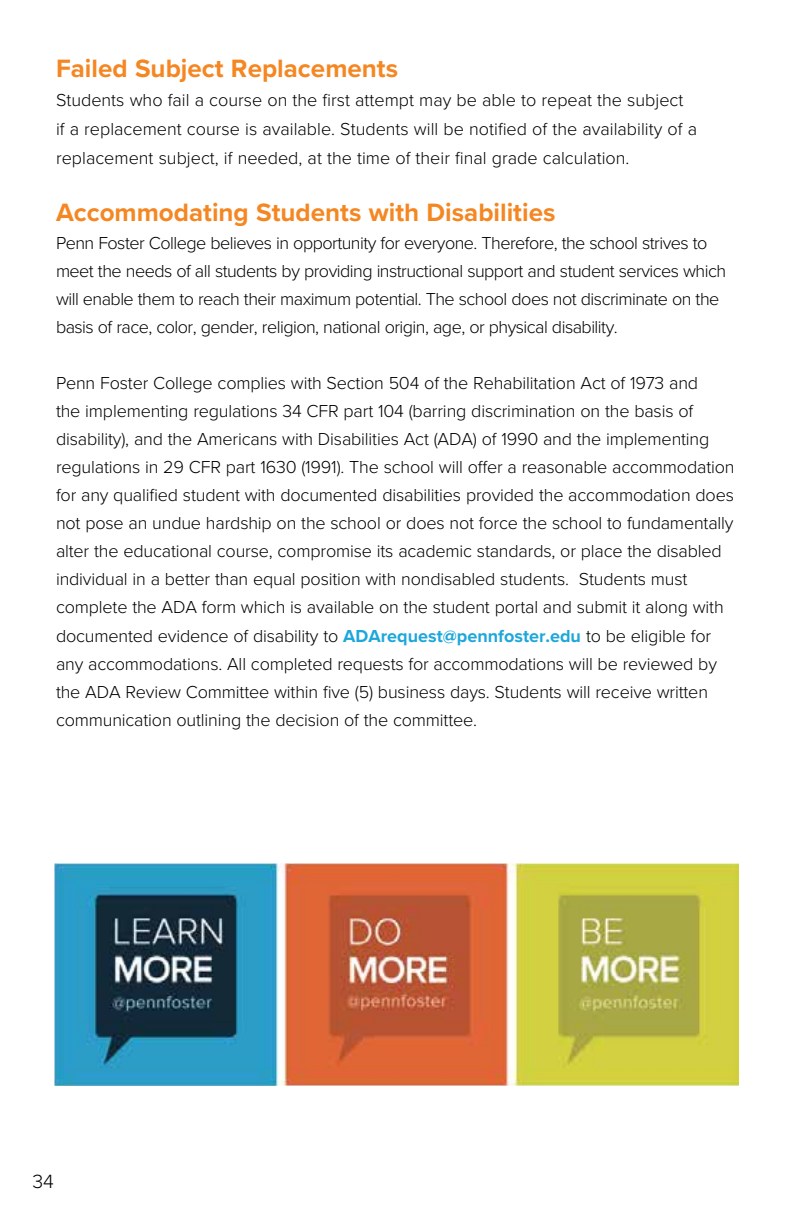
<style>
.page{position:relative;width:792px;height:1224px;background:#fff}
.page>*{position:absolute;margin:0;border:0;box-sizing:border-box;transform-origin:0 0}
.t1{font:700 26px "Proxima Nova";color:#f58723}
.t2{font:300 19.8px "Proxima Nova";color:#000}
.t3{font:300 18px/28px "Proxima Nova";letter-spacing:-.01em;color:#000}
.t4{font:300 18px/28px "Proxima Nova";letter-spacing:-.03em;color:#000}
.s1{font-weight:700;color:#1da7da}
</style>
<div class="page">
<img style="left:55px;top:863px;width:684px;height:222px">
<h1 class="t1" style="left:56px;top:48px;width:344px">Failed Subject Replacements</h1>
<p class="t3" style="left:56px;top:84px;width:643px;line-height:29px">Students who fail a course on the first attempt may be able to repeat the subject<br>if a replacement course is available. Students will be notified of the availability of a replacement subject, if needed, at the time of their final grade calculation.</p>
<h1 class="t1" style="left:56px;top:193px;width:501px">Accommodating Students with Disabilities</h1>
<p class="t4" style="left:56px;top:228px;width:672px">Penn Foster College believes in opportunity for everyone. Therefore, the school strives to meet the needs of all students by providing instructional support and student services which will enable them to reach their maximum potential. The school does not discriminate on the basis of race, color, gender, religion, national origin, age, or physical disability.</p>
<p class="t3" style="left:56px;top:368px;width:680px">Penn Foster College complies with Section 504 of the Rehabilitation Act of 1973 and<br>the implementing regulations 34 CFR part 104 (barring discrimination on the basis of disability), and the Americans with Disabilities Act (ADA) of 1990 and the implementing regulations in 29 CFR part 1630 (1991). The school will offer a reasonable accommodation for any qualified student with documented disabilities provided the accommodation does not pose an undue hardship on the school or does not force the school to fundamentally alter the educational course, compromise its academic standards, or place the disabled individual in a better than equal position with nondisabled students. Students must complete the ADA form which is available on the student portal and submit it along with documented evidence of disability to <span class="s1">ADArequest@pennfoster.edu</span> to be eligible for any accommodations. All completed requests for accommodations will be reviewed by the ADA Review Committee within five (5) business days. Students will receive written communication outlining the decision of the committee.</p>
<p class="t2" style="left:32px;top:1167px;width:23px">34</p>
</div>
